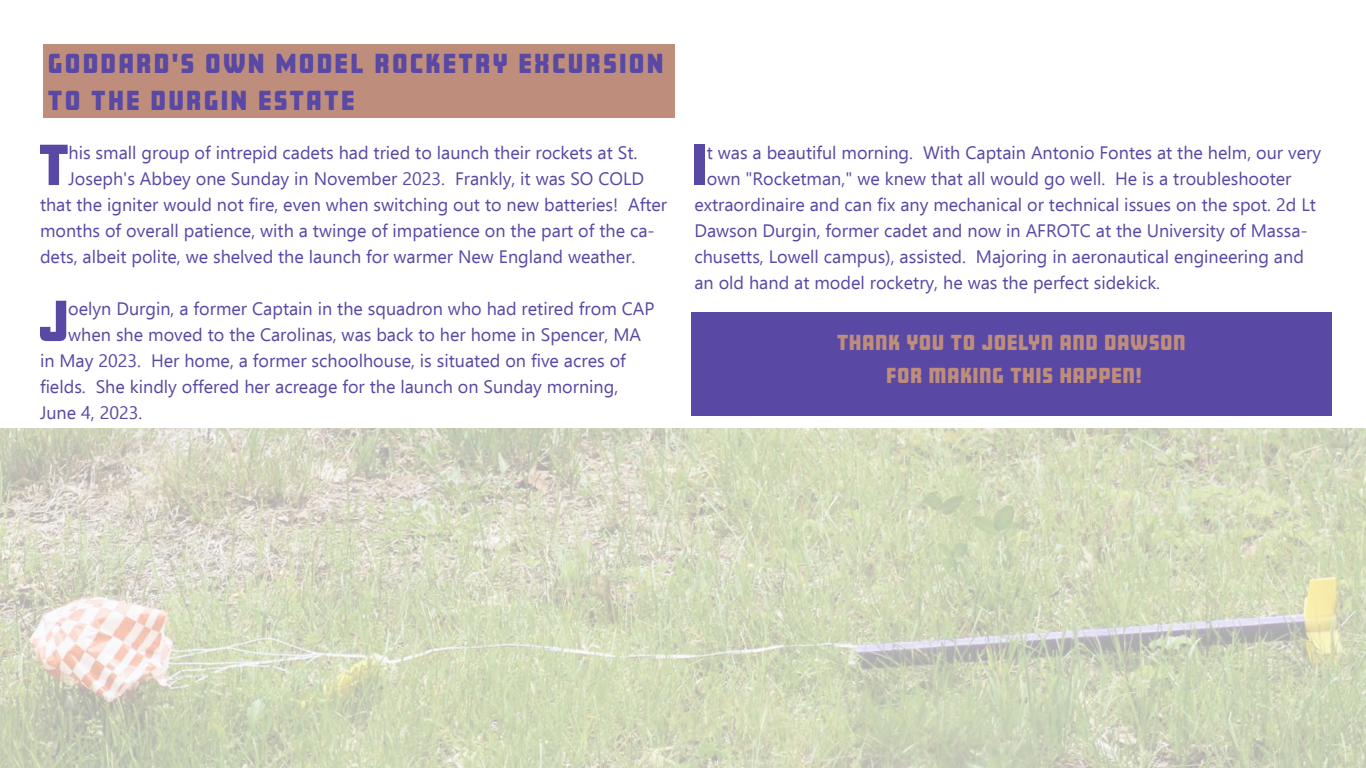
<style>
.page{position:relative;width:1366px;height:768px;background:#fff}
.page>*{position:absolute;margin:0;border:0;box-sizing:border-box;transform-origin:0 0}
.t1{font:900 50.5px "Amboy";color:#5948a4}
.t2{font:900 24px/37px "Amboy";letter-spacing:.12em;color:#5948a4}
.t3{font:900 19px/33px "Amboy";letter-spacing:.06em;color:#be8d7c;text-align:center}
.t4{font:18px "Ebrima";color:#5948a4}
</style>
<div class="page">
<div style="left:43px;top:44px;width:632px;height:74px;background:#be8d7c"></div>
<div style="left:691px;top:312px;width:641px;height:104px;background:#5948a4"></div>
<img style="left:0;top:428px;width:1366px;height:340px">
<h2 class="t2" style="left:48px;top:44px;width:616px">GODDARD'S OWN MODEL ROCKETRY EXCURSION<br>TO THE DURGIN ESTATE</h2>
<h1 class="t1" style="left:39px;top:136px;width:31px">T</h1>
<p class="t4" style="left:68px;top:139px;width:570px">his small group of intrepid cadets had tried to launch their rockets at St.</p>
<p class="t4" style="left:68px;top:165px;width:577px">Joseph's Abbey one Sunday in November 2023. Frankly, it was SO COLD</p>
<p class="t4" style="left:40px;top:191px;width:629px">that the igniter would not fire, even when switching out to new batteries! After</p>
<p class="t4" style="left:40px;top:217px;width:616px">months of overall patience, with a twinge of impatience on the part of the ca-</p>
<p class="t4" style="left:40px;top:243px;width:597px">dets, albeit polite, we shelved the launch for warmer New England weather.</p>
<h1 class="t1" style="left:38px;top:292px;width:31px">J</h1>
<p class="t4" style="left:68px;top:295px;width:588px">oelyn Durgin, a former Captain in the squadron who had retired from CAP</p>
<p class="t4" style="left:68px;top:321px;width:574px">when she moved to the Carolinas, was back to her home in Spencer, MA</p>
<p class="t4" style="left:40px;top:347px;width:587px">in May 2023. Her home, a former schoolhouse, is situated on five acres of</p>
<p class="t4" style="left:40px;top:373px;width:580px">fields. She kindly offered her acreage for the launch on Sunday morning,</p>
<p class="t4" style="left:40px;top:399px;width:104px">June 4, 2023.</p>
<h1 class="t1" style="left:692px;top:136px;width:16px">I</h1>
<p class="t4" style="left:707px;top:139px;width:616px">t was a beautiful morning. With Captain Antonio Fontes at the helm, our very</p>
<p class="t4" style="left:707px;top:165px;width:586px">own "Rocketman," we knew that all would go well. He is a troubleshooter</p>
<p class="t4" style="left:694px;top:191px;width:623px">extraordinaire and can fix any mechanical or technical issues on the spot. 2d Lt</p>
<p class="t4" style="left:694px;top:217px;width:615px">Dawson Durgin, former cadet and now in AFROTC at the University of Massa-</p>
<p class="t4" style="left:694px;top:243px;width:611px">chusetts, Lowell campus), assisted. Majoring in aeronautical engineering and</p>
<p class="t4" style="left:694px;top:269px;width:467px">an old hand at model rocketry, he was the perfect sidekick.</p>
<p class="t3" style="left:837px;top:326px;width:350px">THANK YOU TO JOELYN AND DAWSON<br>FOR MAKING THIS HAPPEN!</p>
</div>
